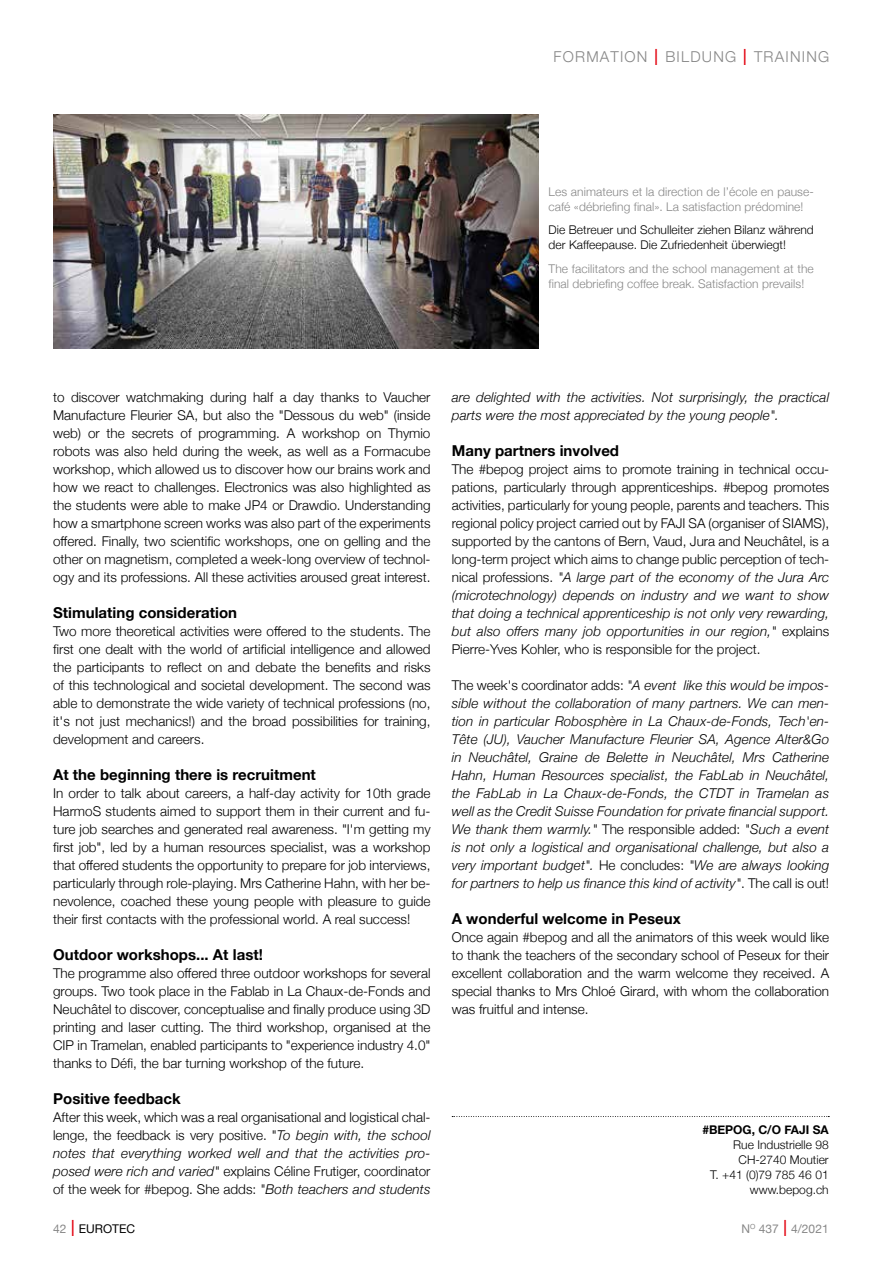
<style>
.page{position:relative;width:893px;height:1263px;background:#fff}
.page>*{position:absolute;margin:0;border:0;box-sizing:border-box;transform-origin:0 0}
.t1{font:700 15px "Helvetica Neue";color:#000}
.t2{font:300 15px "Helvetica Neue";letter-spacing:.08em;color:#878787}
.t3{font:300 13.5px/18px "Helvetica Neue";color:#000;text-align:justify}
.t4{font:italic 300 13.5px/18px "Helvetica Neue";letter-spacing:.01em;color:#000}
.t5{font:300 12px/15px "Helvetica Neue";letter-spacing:.005em;color:#878787}
.t6{font:300 12px/15px "Helvetica Neue";letter-spacing:.005em;color:#000}
.t7{font:700 12px "Helvetica Neue";color:#000}
.t8{font:12px "Helvetica Neue";color:#878787}
.t9{font:12px "Helvetica Neue";color:#000}
.s1{font-stretch:condensed;font-size:22.5px;color:#e30613}
.s2{font-style:italic}
.s3{font-style:normal}
.s4{color:#878787}
.s5{font-weight:300;font-stretch:condensed;font-size:22.5px;color:#e30613}
</style>
<div class="page">
<img style="left:53px;top:115px;width:485px;height:233px">
<svg style="left:452px;top:1116px;width:377px;height:1px"></svg>
<p class="t2" style="left:554px;top:44px;width:277px">FORMATION <span class="s1">I</span> BILDUNG <span class="s1">I</span> TRAINING</p>
<p class="t5" style="left:549px;top:183px;width:267px">Les animateurs et la direction de l’école en pause&shy;café «débriefing final». La satisfaction prédomine!</p>
<p class="t6" style="left:549px;top:221px;width:267px">Die Betreuer und Schulleiter ziehen Bilanz während der Kaffeepause. Die Zufriedenheit überwiegt!</p>
<p class="t5" style="left:549px;top:260px;width:267px">The facilitators and the school management at the final debriefing coffee break. Satisfaction prevails!</p>
<p class="t3" style="left:53px;top:387px;width:379px">to discover watchmaking during half a day thanks to Vaucher Manufacture Fleurier SA, but also the "Dessous du web" (inside web) or the secrets of programming. A workshop on Thymio robots was also held during the week, as well as a Formacube workshop, which allowed us to discover how our brains work and how we react to challenges. Electronics was also highlighted as the students were able to make JP4 or Drawdio. Understanding how a smartphone screen works was also part of the experiments offered. Finally, two scientific workshops, one on gelling and the other on magnetism, completed a week-long overview of technol&shy;ogy and its professions. All these activities aroused great interest.</p>
<p class="t1" style="left:53px;top:601px;width:185px">Stimulating consideration</p>
<p class="t3" style="left:53px;top:621px;width:379px">Two more theoretical activities were offered to the students. The first one dealt with the world of artificial intelligence and allowed the participants to reflect on and debate the benefits and risks of this technological and societal development. The second was able to demonstrate the wide variety of technical professions (no, it's not just mechanics!) and the broad possibilities for training, development and careers.</p>
<p class="t1" style="left:53px;top:763px;width:264px">At the beginning there is recruitment</p>
<p class="t3" style="left:53px;top:783px;width:379px">In order to talk about careers, a half-day activity for 10th grade HarmoS students aimed to support them in their current and fu&shy;ture job searches and generated real awareness. "I'm getting my first job", led by a human resources specialist, was a workshop that offered students the opportunity to prepare for job interviews, particularly through role-playing. Mrs Catherine Hahn, with her be&shy;nevolence, coached these young people with pleasure to guide their first contacts with the professional world. A real success!</p>
<p class="t1" style="left:53px;top:943px;width:211px">Outdoor workshops... At last!</p>
<p class="t3" style="left:53px;top:963px;width:379px">The programme also offered three outdoor workshops for several groups. Two took place in the Fablab in La Chaux-de-Fonds and Neuchâtel to discover, conceptualise and finally produce using 3D printing and laser cutting. The third workshop, organised at the CIP in Tramelan, enabled participants to "experience industry 4.0" thanks to Défi, the bar turning workshop of the future.</p>
<p class="t1" style="left:53px;top:1087px;width:129px">Positive feedback</p>
<p class="t3" style="left:53px;top:1107px;width:379px">After this week, which was a real organisational and logistical chal&shy;lenge, the feedback is very positive. "<span class="s2">To begin with, the school notes that everything worked well and that the activities pro&shy;posed were rich and varied"</span> explains Céline Frutiger, coordinator of the week for #bepog. She adds: <span class="s2">"Both teachers and students</span></p>
<p class="t4" style="left:452px;top:387px;width:379px">are delighted with the activities. Not surprisingly, the practical parts were the most appreciated by the young people".</p>
<p class="t1" style="left:452px;top:439px;width:169px">Many partners involved</p>
<p class="t3" style="left:452px;top:459px;width:379px">The #bepog project aims to promote training in technical occu&shy;pations, particularly through apprenticeships. #bepog promotes activities, particularly for young people, parents and teachers. This regional policy project carried out by FAJI SA (organiser of SIAMS), supported by the cantons of Bern, Vaud, Jura and Neuchâtel, is a long-term project which aims to change public perception of tech&shy;nical professions. <span class="s2">"A large part of the economy of the Jura Arc (microtechnology) depends on industry and we want to show that doing a technical apprenticeship is not only very rewarding, but also offers many job opportunities in our region,"</span> explains Pierre-Yves Kohler, who is responsible for the project.</p>
<p class="t4" style="left:452px;top:675px;width:379px;text-align:justify"><span class="s3">The week's coordinator adds:</span> "A event like this would be impos&shy;sible without the collaboration of many partners. We can men&shy;tion in particular Robosphère in La Chaux-de-Fonds, Tech'en-Tête (JU), Vaucher Manufacture Fleurier SA, Agence Alter&amp;Go in Neuchâtel, Graine de Belette in Neuchâtel, Mrs Catherine Hahn, Human Resources specialist, the FabLab in Neuchâtel, the FabLab in La Chaux-de-Fonds, the CTDT in Tramelan as well as the Credit Suisse Foundation for private financial support.<br>We thank them warmly." <span class="s3">The responsible added:</span> "Such a event is not only a logistical and organisational challenge, but also a very important budget". <span class="s3">He concludes:</span> "We are always looking for partners to help us finance this kind of activity"<span class="s3">. The call is out!</span></p>
<p class="t1" style="left:452px;top:907px;width:231px">A wonderful welcome in Peseux</p>
<p class="t3" style="left:452px;top:927px;width:379px">Once again #bepog and all the animators of this week would like to thank the teachers of the secondary school of Peseux for their excellent collaboration and the warm welcome they received. A special thanks to Mrs Chloé Girard, with whom the collaboration was fruitful and intense.</p>
<p class="t7" style="left:702px;top:1120px;width:128px">#BEPOG, C/O FAJI SA</p>
<p class="t6" style="left:710px;top:1136px;width:120px;text-align:right">Rue Industrielle 98<br>CH-2740 Moutier<br>T. +41 (0)79 785 46 01 www.bepog.ch</p>
<p class="t9" style="left:53px;top:1220px;width:84px"><span class="s4">42</span> <span class="s5">I</span> EUROTEC</p>
<p class="t8" style="left:741px;top:1220px;width:89px">N<sup>O</sup> 437 <span class="s5">I</span> 4/2021</p>
</div>
